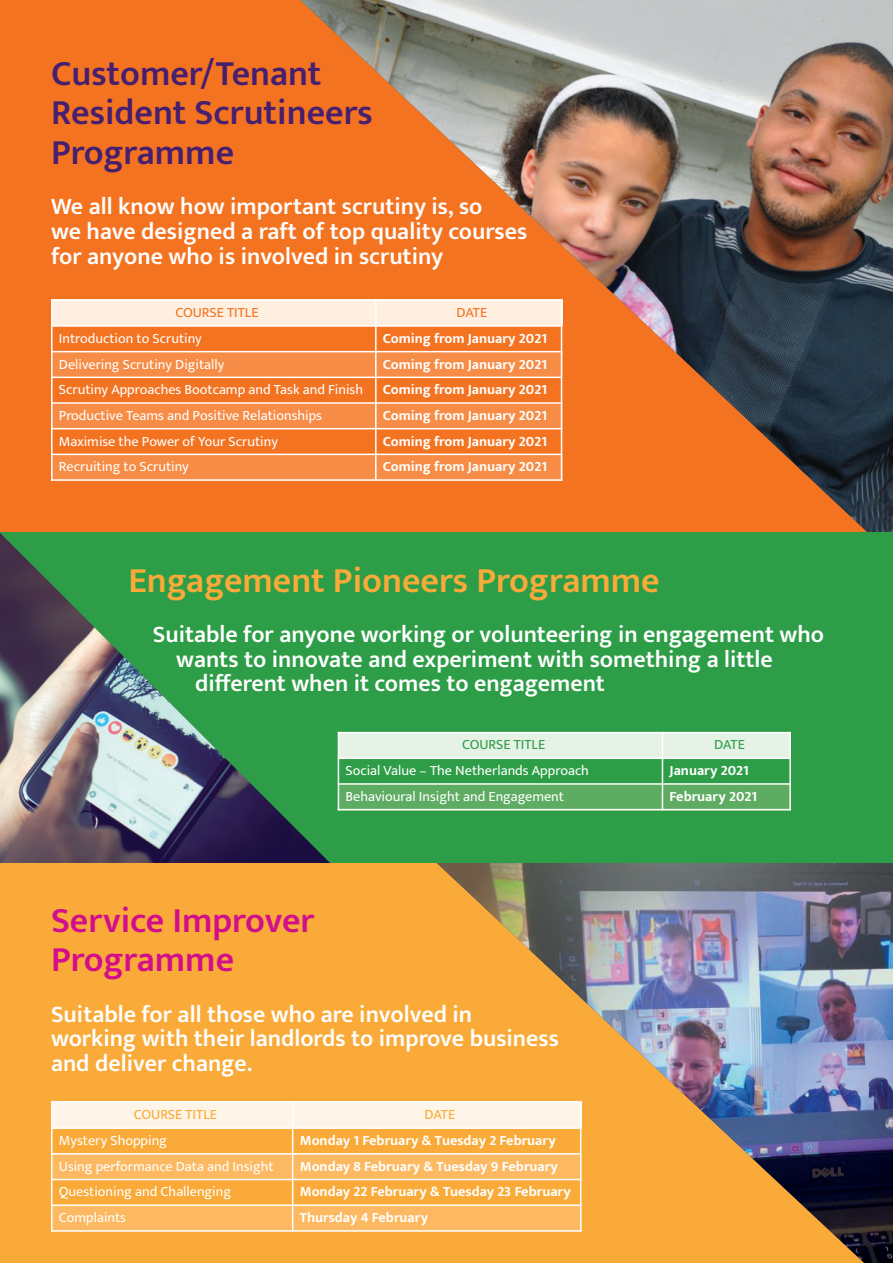
<style>
.page{position:relative;width:893px;height:1263px;background:#fff}
.page>*{position:absolute;margin:0;border:0;box-sizing:border-box;transform-origin:0 0}
.t1{font:600 36px/39.8px "Ek Mukta";color:#471f6f}
.t2{font:600 36px "Ek Mukta";color:#faaa39}
.t3{font:600 36px/39.8px "Ek Mukta";color:#d20e8c}
.t4{font:600 24px/24.8px "Ek Mukta";color:#fff}
.t5{font:14.25px "Ek Mukta";color:#fff}
.t6{font:700 14.25px "Ek Mukta";color:#fff}
.t7{font:14.25px "Ek Mukta";color:#f47321}
.t8{font:14.25px "Ek Mukta";color:#2d9e47}
.t9{font:14.25px "Ek Mukta";color:#faaa39}
</style>
<div class="page">
<div style="left:0;top:0;width:893px;height:543px;background:#f47321"></div>
<img style="left:300px;top:0;width:593px;height:533px">
<div style="left:51px;top:300px;width:325px;height:26px;background:#feefe1"></div>
<div style="left:376px;top:300px;width:186px;height:26px;background:#feefe1"></div>
<div style="left:51px;top:326px;width:325px;height:26px;background:#f47321"></div>
<div style="left:376px;top:326px;width:186px;height:26px;background:#f47321"></div>
<div style="left:51px;top:352px;width:325px;height:25px;background:#f68c45"></div>
<div style="left:376px;top:352px;width:186px;height:25px;background:#f68c45"></div>
<div style="left:51px;top:377px;width:325px;height:26px;background:#f47321"></div>
<div style="left:376px;top:377px;width:186px;height:26px;background:#f47321"></div>
<div style="left:51px;top:403px;width:325px;height:26px;background:#f68c45"></div>
<div style="left:376px;top:403px;width:186px;height:26px;background:#f68c45"></div>
<div style="left:51px;top:429px;width:325px;height:25px;background:#f47321"></div>
<div style="left:376px;top:429px;width:186px;height:25px;background:#f47321"></div>
<div style="left:51px;top:454px;width:325px;height:27px;background:#f68c45"></div>
<div style="left:376px;top:454px;width:186px;height:27px;background:#f68c45"></div>
<hr style="left:51px;top:300px;width:2px;height:181px;background:#fff">
<hr style="left:375px;top:300px;width:2px;height:181px;background:#fff">
<hr style="left:561px;top:300px;width:1px;height:181px;background:#fff">
<hr style="left:51px;top:300px;width:511px;height:1px;background:#fff">
<hr style="left:51px;top:325px;width:511px;height:2px;background:#fff">
<hr style="left:51px;top:351px;width:511px;height:1px;background:#fff">
<hr style="left:51px;top:377px;width:511px;height:1px;background:#fff">
<hr style="left:51px;top:402px;width:511px;height:2px;background:#fff">
<hr style="left:51px;top:428px;width:511px;height:1px;background:#fff">
<hr style="left:51px;top:454px;width:511px;height:1px;background:#fff">
<hr style="left:51px;top:479px;width:511px;height:2px;background:#fff">
<div style="left:0;top:533px;width:893px;height:330px;background:#2d9e47"></div>
<img style="left:0;top:533px;width:330px;height:330px">
<div style="left:338px;top:732px;width:324px;height:26px;background:#e7f2e6"></div>
<div style="left:662px;top:732px;width:129px;height:26px;background:#e7f2e6"></div>
<div style="left:338px;top:784px;width:324px;height:26px;background:#5eac62"></div>
<div style="left:662px;top:784px;width:129px;height:26px;background:#5eac62"></div>
<hr style="left:338px;top:732px;width:1px;height:78px;background:#fff">
<hr style="left:662px;top:732px;width:1px;height:78px;background:#fff">
<hr style="left:789px;top:732px;width:2px;height:78px;background:#fff">
<hr style="left:338px;top:732px;width:453px;height:1px;background:#fff">
<hr style="left:338px;top:757px;width:453px;height:2px;background:#fff">
<hr style="left:338px;top:783px;width:453px;height:2px;background:#fff">
<hr style="left:338px;top:809px;width:453px;height:1px;background:#fff">
<div style="left:0;top:863px;width:893px;height:400px;background:#faaa39"></div>
<img style="left:437px;top:863px;width:456px;height:400px">
<div style="left:51px;top:1102px;width:242px;height:26px;background:#fef5e8"></div>
<div style="left:293px;top:1102px;width:288px;height:26px;background:#fef5e8"></div>
<div style="left:293px;top:1128px;width:288px;height:26px;background:#faaa39"></div>
<div style="left:51px;top:1154px;width:242px;height:25px;background:#fcb961"></div>
<div style="left:293px;top:1154px;width:288px;height:25px;background:#fcb961"></div>
<div style="left:293px;top:1179px;width:288px;height:26px;background:#faaa39"></div>
<div style="left:51px;top:1205px;width:242px;height:26px;background:#fcb961"></div>
<div style="left:293px;top:1205px;width:288px;height:26px;background:#fcb961"></div>
<hr style="left:51px;top:1102px;width:2px;height:129px;background:#fff">
<hr style="left:292px;top:1102px;width:1px;height:129px;background:#fff">
<hr style="left:580px;top:1102px;width:1px;height:129px;background:#fff">
<hr style="left:51px;top:1102px;width:530px;height:1px;background:#fff">
<hr style="left:51px;top:1127px;width:530px;height:2px;background:#fff">
<hr style="left:51px;top:1153px;width:530px;height:1px;background:#fff">
<hr style="left:51px;top:1179px;width:530px;height:1px;background:#fff">
<hr style="left:51px;top:1204px;width:530px;height:2px;background:#fff">
<hr style="left:51px;top:1230px;width:530px;height:1px;background:#fff">
<h1 class="t1" style="left:51px;top:56px;width:323px">Customer/Tenant<br>Resident Scrutineers<br>Programme</h1>
<p class="t4" style="left:51px;top:196px;width:478px">We all know how important scrutiny is, so<br>we have designed a raft of top quality courses for anyone who is involved in scrutiny</p>
<p class="t7" style="left:175px;top:307px;width:85px">COURSE TITLE</p>
<p class="t7" style="left:457px;top:307px;width:32px">DATE</p>
<p class="t5" style="left:59px;top:333px;width:144px">Introduction to Scrutiny</p>
<p class="t6" style="left:383px;top:333px;width:166px">Coming from January 2021</p>
<p class="t5" style="left:59px;top:358px;width:167px">Delivering Scrutiny Digitally</p>
<p class="t6" style="left:383px;top:358px;width:166px">Coming from January 2021</p>
<p class="t5" style="left:59px;top:384px;width:306px">Scrutiny Approaches Bootcamp and Task and Finish</p>
<p class="t6" style="left:383px;top:384px;width:166px">Coming from January 2021</p>
<p class="t5" style="left:59px;top:410px;width:265px">Productive Teams and Positive Relationships</p>
<p class="t6" style="left:383px;top:410px;width:166px">Coming from January 2021</p>
<p class="t5" style="left:59px;top:435px;width:220px">Maximise the Power of Your Scrutiny</p>
<p class="t6" style="left:383px;top:435px;width:166px">Coming from January 2021</p>
<p class="t5" style="left:59px;top:461px;width:131px">Recruiting to Scrutiny</p>
<p class="t6" style="left:383px;top:461px;width:166px">Coming from January 2021</p>
<h1 class="t2" style="left:129px;top:566px;width:533px">Engagement Pioneers Programme</h1>
<p class="t4" style="left:153px;top:624px;width:673px">Suitable for anyone working or volunteering in engagement who</p>
<p class="t4" style="left:176px;top:648px;width:598px">wants to innovate and experiment with something a little</p>
<p class="t4" style="left:195px;top:673px;width:411px">different when it comes to engagement</p>
<p class="t8" style="left:462px;top:739px;width:85px">COURSE TITLE</p>
<p class="t8" style="left:714px;top:739px;width:32px">DATE</p>
<p class="t5" style="left:346px;top:765px;width:245px">Social Value – The Netherlands Approach</p>
<p class="t6" style="left:670px;top:765px;width:81px">January 2021</p>
<p class="t5" style="left:346px;top:791px;width:220px">Behavioural Insight and Engagement</p>
<p class="t6" style="left:670px;top:791px;width:89px">February 2021</p>
<h1 class="t3" style="left:51px;top:903px;width:265px">Service Improver<br>Programme</h1>
<p class="t4" style="left:51px;top:1004px;width:509px">Suitable for all those who are involved in working with their landlords to improve business and deliver change.</p>
<p class="t9" style="left:134px;top:1109px;width:85px">COURSE TITLE</p>
<p class="t9" style="left:425px;top:1109px;width:32px">DATE</p>
<p class="t5" style="left:59px;top:1135px;width:110px">Mystery Shopping</p>
<p class="t6" style="left:300px;top:1135px;width:257px">Monday 1 February &amp; Tuesday 2 February</p>
<p class="t5" style="left:59px;top:1160px;width:216px">Using performance Data and Insight</p>
<p class="t6" style="left:300px;top:1160px;width:260px">Monday 8 February &amp; Tuesday 9 February</p>
<p class="t5" style="left:59px;top:1186px;width:174px">Questioning and Challenging</p>
<p class="t6" style="left:300px;top:1186px;width:273px">Monday 22 February &amp; Tuesday 23 February</p>
<p class="t5" style="left:59px;top:1212px;width:69px">Complaints</p>
<p class="t6" style="left:300px;top:1212px;width:130px">Thursday 4 February</p>
</div>
